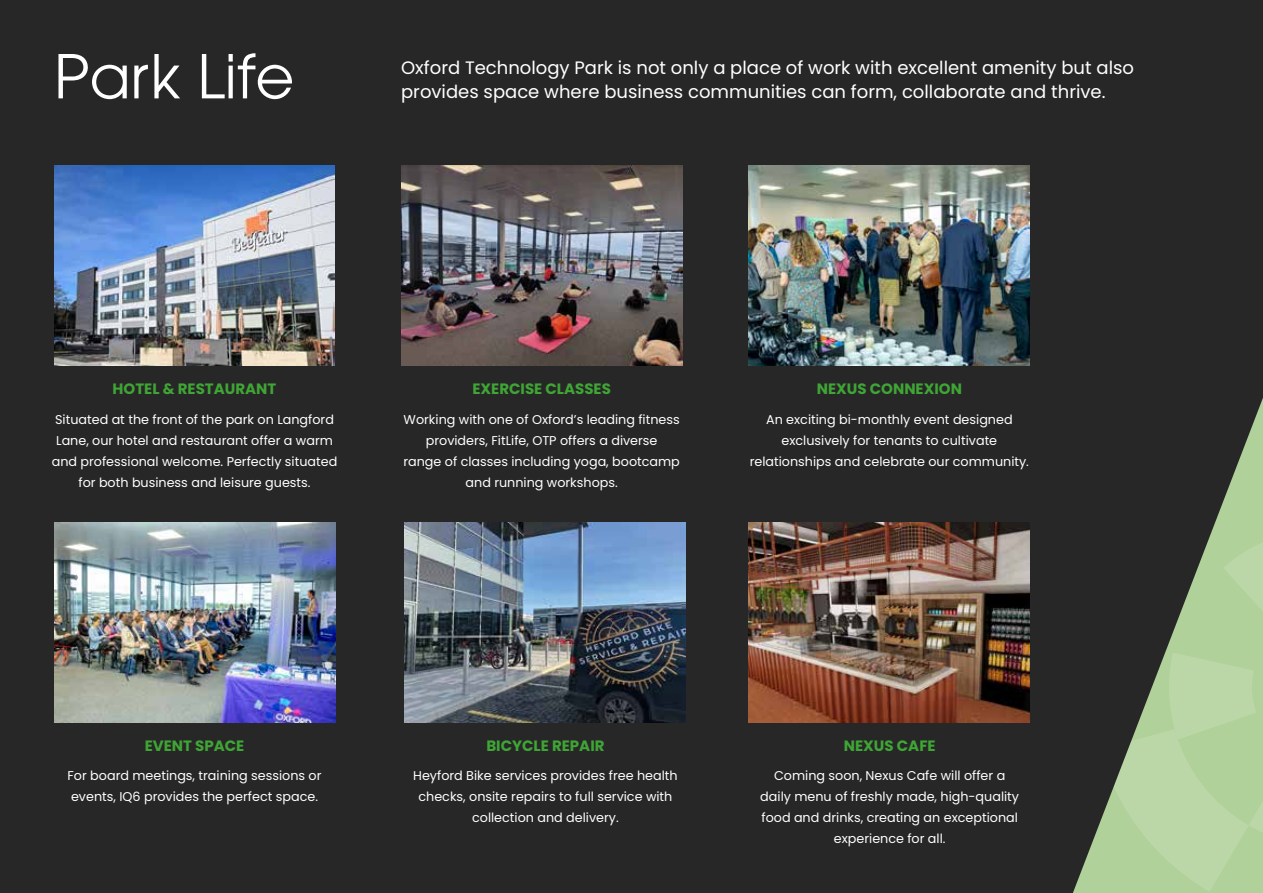
<style>
.page{position:relative;width:1263px;height:893px;background:#272727}
.page>*{position:absolute;margin:0;border:0;box-sizing:border-box;transform-origin:0 0}
.t1{font:60px "ITC Avant Garde Pro";color:#fff}
.t2{font:18px/24px "Poppins";color:#fff}
.t3{font:700 15px "Poppins";color:#3fa535}
.t4{font:12.75px/21px "Poppins";color:#fff;text-align:center}
</style>
<div class="page">
<img style="left:54px;top:523px;width:281px;height:199px">
<img style="left:405px;top:523px;width:281px;height:199px">
<img style="left:749px;top:523px;width:281px;height:199px">
<img style="left:54px;top:166px;width:280px;height:199px">
<img style="left:401px;top:166px;width:281px;height:199px">
<img style="left:749px;top:166px;width:281px;height:199px">
<svg style="left:1073px;top:822px;width:190px;height:71px;fill:#b0d199"></svg>
<svg style="left:1100px;top:653px;width:163px;height:239px;background:#a1bb8f"></svg>
<img style="left:1165px;top:398px;width:98px;height:255px">
<h1 class="t1" style="left:54px;top:39px;width:242px">Park Life</h1>
<h2 class="t2" style="left:401px;top:56px;width:734px">Oxford Technology Park is not only a place of work with excellent amenity but also provides space where business communities can form, collaborate and thrive.</h2>
<p class="t3" style="left:113px;top:380px;width:165px">HOTEL &amp; RESTAURANT</p>
<p class="t4" style="left:52px;top:409px;width:287px">Situated at the front of the park on Langford Lane, our hotel and restaurant offer a warm and professional welcome. Perfectly situated for both business and leisure guests.</p>
<p class="t3" style="left:472px;top:380px;width:140px">EXERCISE CLASSES</p>
<p class="t4" style="left:403px;top:409px;width:278px">Working with one of Oxford’s leading fitness providers, FitLife, OTP offers a diverse<br>range of classes including yoga, bootcamp and running workshops.</p>
<p class="t3" style="left:817px;top:380px;width:147px">NEXUS CONNEXION</p>
<p class="t4" style="left:750px;top:409px;width:281px">An exciting bi-monthly event designed exclusively for tenants to cultivate relationships and celebrate our community.</p>
<p class="t3" style="left:145px;top:737px;width:101px">EVENT SPACE</p>
<p class="t4" style="left:68px;top:765px;width:255px;text-align:left">For board meetings, training sessions or events, IQ6 provides the perfect space.</p>
<p class="t3" style="left:486px;top:737px;width:120px">BICYCLE REPAIR</p>
<p class="t4" style="left:413px;top:765px;width:266px">Heyford Bike services provides free health checks, onsite repairs to full service with collection and delivery.</p>
<p class="t3" style="left:844px;top:737px;width:93px">NEXUS CAFE</p>
<p class="t4" style="left:760px;top:765px;width:260px">Coming soon, Nexus Cafe will offer a daily menu of freshly made, high-quality food and drinks, creating an exceptional experience for all.</p>
</div>
